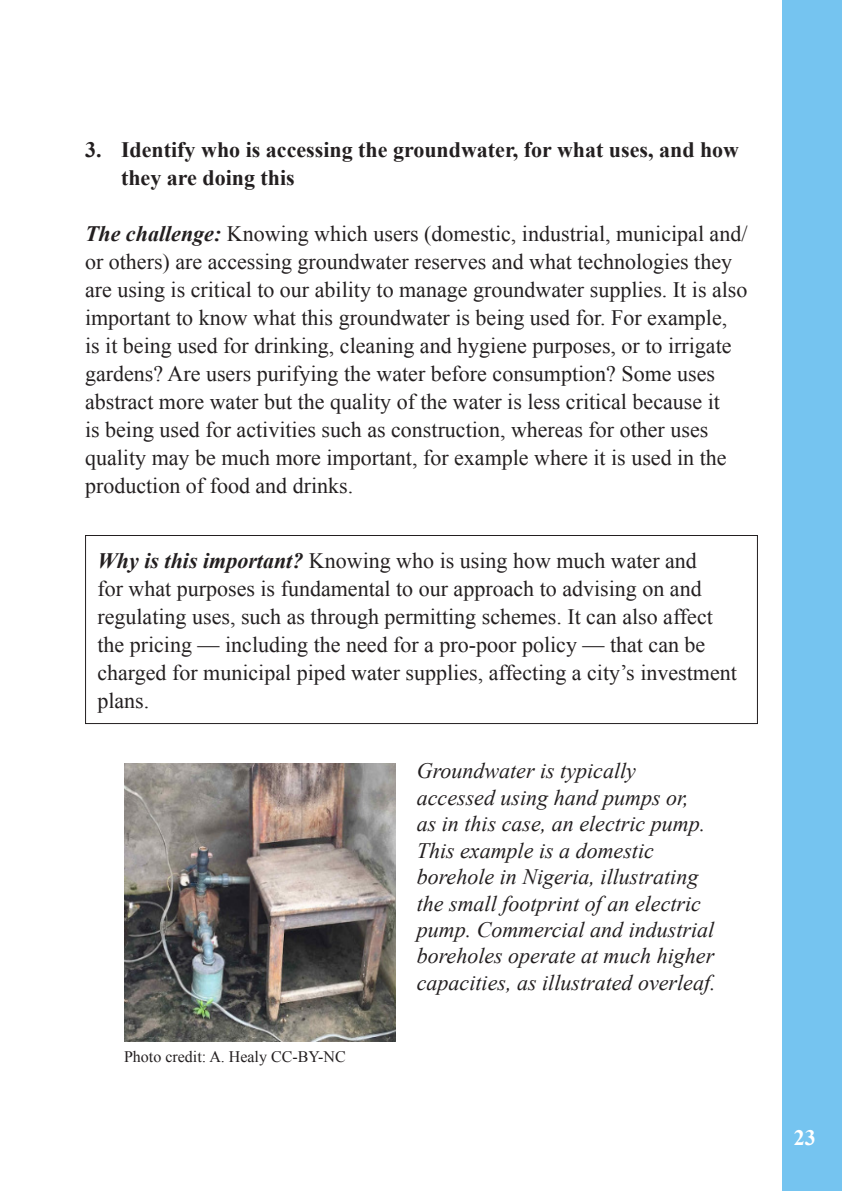
<style>
.page{position:relative;width:842px;height:1191px;background:#fff}
.page>*{position:absolute;margin:0;border:0;box-sizing:border-box;transform-origin:0 0}
.t1{font:22px/28px "Times New Roman";color:#231f20}
.t2{font:italic 22px/26.4px "Times New Roman";color:#231f20}
.t3{font:700 22px/28px "Times New Roman";color:#231f20}
.t4{font:700 22px "Times New Roman";color:#fff}
.t5{font:16px "Times New Roman";color:#231f20}
.s1{font-weight:700;font-style:italic}
</style>
<div class="page">
<div style="left:782px;top:0;width:60px;height:1191px;background:#75c4f0"></div>
<img style="left:124px;top:763px;width:271px;height:278px">
<div style="left:85px;top:535px;width:673px;height:189px;border:1px solid #231f20"></div>
<p class="t3" style="left:121px;top:135px;width:620px;text-indent:-36px">3. Identify who is accessing the groundwater, for what uses, and how they are doing this</p>
<p class="t1" style="left:85px;top:219px;width:664px"><span class="s1">The challenge:</span> Knowing which users (domestic, industrial, municipal and/ or others) are accessing groundwater reserves and what technologies they are using is critical to our ability to manage groundwater supplies. It is also important to know what this groundwater is being used for. For example,<br>is it being used for drinking, cleaning and hygiene purposes, or to irrigate gardens? Are users purifying the water before consumption? Some uses abstract more water but the quality of the water is less critical because it<br>is being used for activities such as construction, whereas for other uses quality may be much more important, for example where it is used in the production of food and drinks.</p>
<p class="t1" style="left:97px;top:546px;width:641px"><span class="s1">Why is this important?</span> Knowing who is using how much water and<br>for what purposes is fundamental to our approach to advising on and regulating uses, such as through permitting schemes. It can also affect the pricing — including the need for a pro-poor policy — that can be charged for municipal piped water supplies, affecting a city’s investment plans.</p>
<p class="t5" style="left:124px;top:1045px;width:223px">Photo credit: A. Healy CC-BY-NC</p>
<p class="t2" style="left:417px;top:757px;width:300px">Groundwater is typically accessed using hand pumps or,<br>as in this case, an electric pump.<br>This example is a domestic borehole in Nigeria, illustrating the small footprint of an electric pump. Commercial and industrial boreholes operate at much higher capacities, as illustrated overleaf.</p>
<p class="t4" style="left:794px;top:1122px;width:23px">23</p>
</div>
